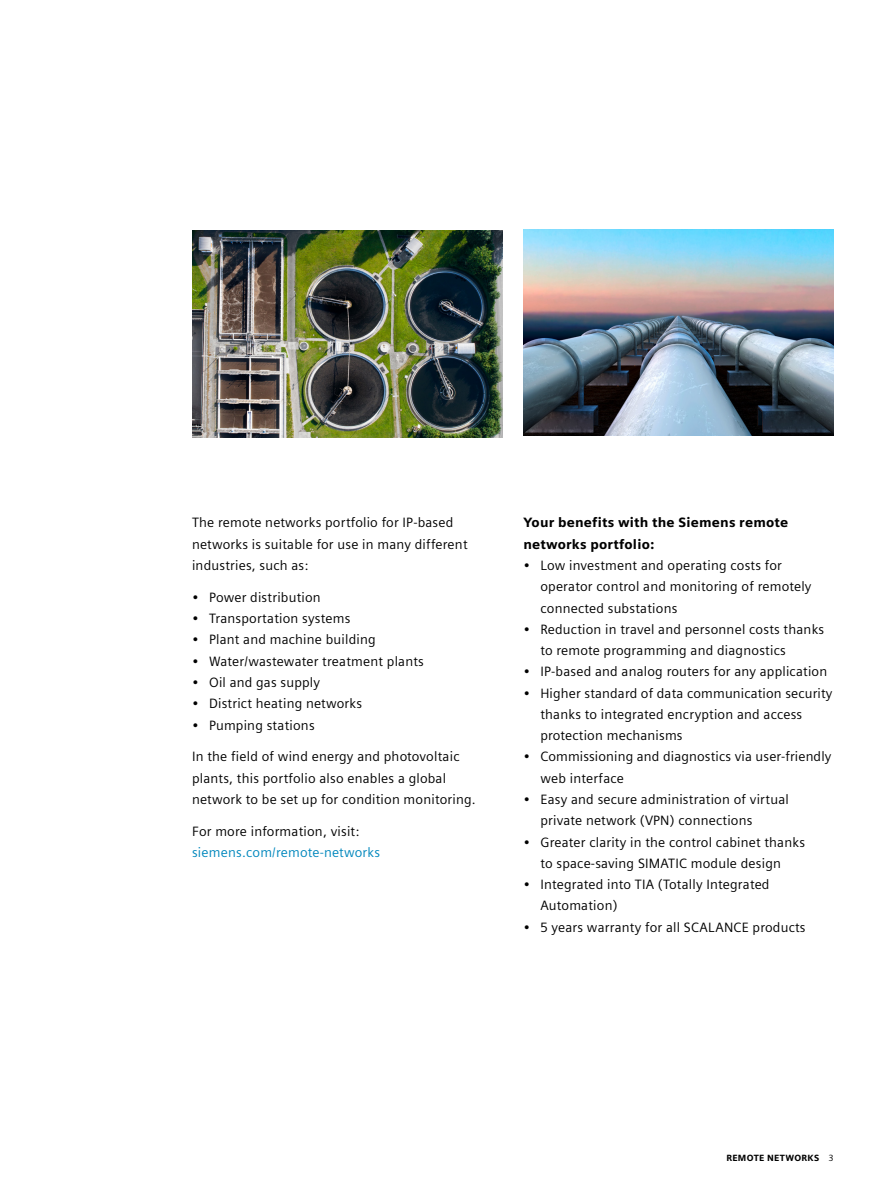
<style>
.page{position:relative;width:893px;height:1191px;background:#fff}
.page>*{position:absolute;margin:0;border:0;box-sizing:border-box;transform-origin:0 0}
.t1{font:13.5px/21.3px "Siemens Sans";letter-spacing:.015em;color:#000}
.t2{font:900 13.5px/21.3px "Siemens Sans";letter-spacing:.015em;color:#000}
.t3{font:13.5px "Siemens Sans";letter-spacing:.015em;color:#0087bd}
.t4{font:900 9px "Siemens Sans";letter-spacing:.03em;color:#000}
.s1{font-weight:400}
</style>
<div class="page">
<img style="left:523px;top:230px;width:310px;height:206px">
<img style="left:192px;top:230px;width:310px;height:207px">
<p class="t1" style="left:192px;top:511px;width:277px">The remote networks portfolio for IP-based networks is suitable for use in many different industries, such as:</p>
<p class="t1" style="left:192px;top:585px;width:130px">• Power distribution</p>
<p class="t1" style="left:192px;top:607px;width:160px">• Transportation systems</p>
<p class="t1" style="left:192px;top:628px;width:185px">• Plant and machine building</p>
<p class="t1" style="left:192px;top:649px;width:233px">• Water/wastewater treatment plants</p>
<p class="t1" style="left:192px;top:670px;width:130px">• Oil and gas supply</p>
<p class="t1" style="left:192px;top:692px;width:172px">• District heating networks</p>
<p class="t1" style="left:192px;top:713px;width:124px">• Pumping stations</p>
<p class="t1" style="left:192px;top:745px;width:285px">In the field of wind energy and photovoltaic plants, this portfolio also enables a global network to be set up for condition monitoring.</p>
<p class="t1" style="left:192px;top:819px;width:169px">For more information, visit:</p>
<p class="t3" style="left:192px;top:842px;width:190px">siemens.com/remote-networks</p>
<p class="t2" style="left:523px;top:511px;width:266px">Your benefits with the Siemens remote networks portfolio:</p>
<p class="t1" style="left:540px;top:554px;width:273px;text-indent:-17px">• Low investment and operating costs for operator control and monitoring of remotely connected substations</p>
<p class="t1" style="left:540px;top:617px;width:285px;text-indent:-17px">• Reduction in travel and personnel costs thanks to remote programming and diagnostics</p>
<p class="t1" style="left:523px;top:660px;width:305px">• IP-based and analog routers for any application</p>
<p class="t1" style="left:540px;top:681px;width:293px;text-indent:-17px">• Higher standard of data communication security thanks to integrated encryption and access protection mechanisms</p>
<p class="t1" style="left:540px;top:745px;width:293px;text-indent:-17px">• Commissioning and diagnostics via user-friendly web interface</p>
<p class="t1" style="left:540px;top:787px;width:250px;text-indent:-17px">• Easy and secure administration of virtual private network (VPN) connections</p>
<p class="t1" style="left:523px;top:830px;width:283px;text-align:center">• Greater clarity in the control cabinet thanks to space-saving SIMATIC module design</p>
<p class="t1" style="left:540px;top:873px;width:231px;text-indent:-17px">• Integrated into TIA (Totally Integrated<br>Automation)</p>
<p class="t1" style="left:523px;top:915px;width:284px">• 5 years warranty for all SCALANCE products</p>
<p class="t4" style="left:726px;top:1150px;width:109px">REMOTE NETWORKS <span class="s1">3</span></p>
</div>
